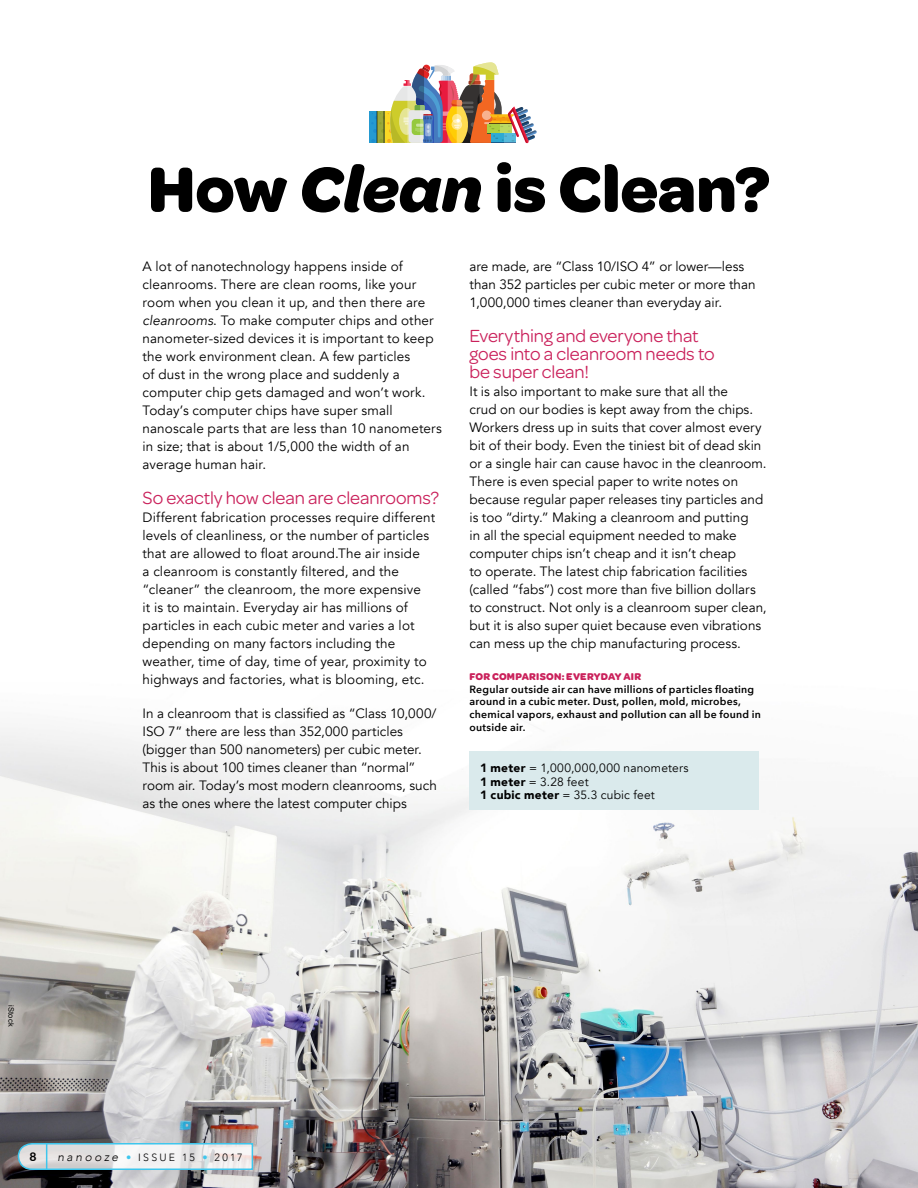
<style>
.page{position:relative;width:918px;height:1188px;background:#fff}
.page>*{position:absolute;margin:0;border:0;box-sizing:border-box;transform-origin:0 0}
.t1{font:700 67.5px "Omnes";letter-spacing:-.005em;color:#000}
.t2{font:18.75px/18px "Omnes";letter-spacing:-.005em;color:#ca215b}
.t3{font:13.5px/18px "Avenir";letter-spacing:.005em;color:#000}
.t4{font:12px/13.5px "Avenir";letter-spacing:.015em;color:#000}
.t5{font:12px "Arial Rounded MT Bold";color:#000}
.t6{font:600 10.5px/12.6px "Avenir Next";letter-spacing:.025em;color:#000}
.t7{font:700 10.5px "Omnes";letter-spacing:.02em;color:#ca215b}
.t8{font:300 10.5px "Avenir";letter-spacing:.21em;color:#000}
.t9{font:7.5px "Arial";letter-spacing:.025em;color:#000}
.s1{font-style:italic}
.s2{font-weight:900}
.s3{font-style:italic;font-size:12px}
.s4{color:#3ec6ed}
</style>
<div class="page">
<img style="left:0;top:143px;width:918px;height:1045px">
<div style="left:369px;top:111px;width:32px;height:32px;background:#249ad1"></div>
<img style="left:372px;top:62px;width:165px;height:81px">
<svg style="left:17px;top:1142px;width:237px;height:29px"></svg>
<div style="left:470px;top:751px;width:289px;height:58px;background:#daeaec"></div>
<h1 class="t1" style="left:148px;top:150px;width:624px">How <span class="s1">Clean</span> is Clean?</h1>
<p class="t3" style="left:143px;top:258px;width:301px">A lot of nanotechnology happens inside of cleanrooms. There are clean rooms, like your room when you clean it up, and then there are <span class="s1">cleanrooms</span>. To make computer chips and other nanometer-sized devices it is important to keep the work environment clean. A few particles<br>of dust in the wrong place and suddenly a computer chip gets damaged and won’t work.<br>Today’s computer chips have super small nanoscale parts that are less than 10 nanometers in size; that is about 1/5,000 the width of an average human hair.</p>
<h2 class="t2" style="left:143px;top:489px;width:298px">So exactly how clean are cleanrooms?</h2>
<p class="t3" style="left:143px;top:508px;width:294px">Different fabrication processes require different levels of cleanliness, or the number of particles that are allowed to float around.The air inside<br>a cleanroom is constantly filtered, and the “cleaner” the cleanroom, the more expensive<br>it is to maintain. Everyday air has millions of particles in each cubic meter and varies a lot depending on many factors including the weather, time of day, time of year, proximity to highways and factories, what is blooming, etc.</p>
<p class="t3" style="left:143px;top:705px;width:296px">In a cleanroom that is classified as “Class 10,000/ ISO 7” there are less than 352,000 particles (bigger than 500 nanometers) per cubic meter.<br>This is about 100 times cleaner than “normal” room air. Today’s most modern cleanrooms, such as the ones where the latest computer chips</p>
<p class="t3" style="left:470px;top:258px;width:288px">are made, are “Class 10/ISO 4” or lower—less than 352 particles per cubic meter or more than<br>1,000,000 times cleaner than everyday air.</p>
<h2 class="t2" style="left:470px;top:327px;width:247px">Everything and everyone that goes into a cleanroom needs to be super clean!</h2>
<p class="t3" style="left:470px;top:382px;width:299px">It is also important to make sure that all the<br>crud on our bodies is kept away from the chips.<br>Workers dress up in suits that cover almost every bit of their body. Even the tiniest bit of dead skin or a single hair can cause havoc in the cleanroom.<br>There is even special paper to write notes on because regular paper releases tiny particles and is too “dirty.” Making a cleanroom and putting<br>in all the special equipment needed to make computer chips isn’t cheap and it isn’t cheap<br>to operate. The latest chip fabrication facilities (called “fabs”) cost more than five billion dollars to construct. Not only is a cleanroom super clean, but it is also super quiet because even vibrations can mess up the chip manufacturing process.</p>
<p class="t7" style="left:470px;top:671px;width:173px">FOR COMPARISON: EVERYDAY AIR</p>
<p class="t6" style="left:470px;top:683px;width:293px">Regular outside air can have millions of particles floating around in a cubic meter. Dust, pollen, mold, microbes, chemical vapors, exhaust and pollution can all be found in outside air.</p>
<p class="t4" style="left:480px;top:762px;width:210px"><span class="s2">1 meter</span> = 1,000,000,000 nanometers<br><span class="s2">1 meter</span> = 3.28 feet<br><span class="s2">1 cubic meter</span> = 35.3 cubic feet</p>
<p class="t9" style="left:16px;top:1005px;width:23px;rotate:90deg">iStock</p>
<p class="t5" style="left:29px;top:1149px;width:9px">8</p>
<p class="t8" style="left:57px;top:1151px;width:187px"><span class="s3">nanooze</span> <span class="s4">•</span> ISSUE 15 <span class="s4">•</span> 2017</p>
</div>
